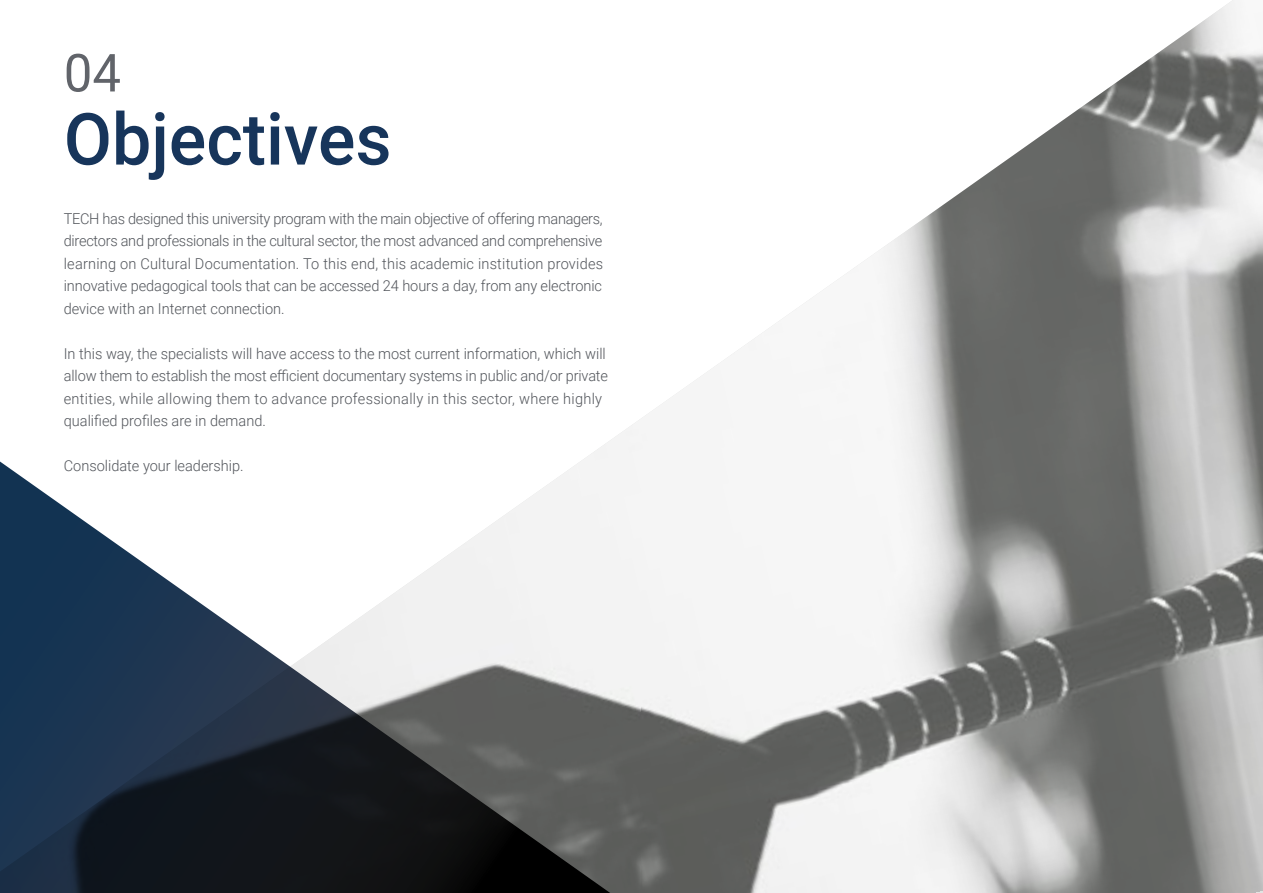
<style>
.page{position:relative;width:1263px;height:893px;background:#fff}
.page>*{position:absolute;margin:0;border:0;box-sizing:border-box;transform-origin:0 0}
.t1{font:500 72px "Roboto";color:#17355b}
.t2{font:52.5px "Roboto";color:#61646a}
.t3{font:300 15px/22.5px "Roboto";color:#52555b;text-align:justify}
</style>
<div class="page">
<img style="left:603px;top:0;width:660px;height:893px">
<svg style="left:0;top:446px;width:640px;height:447px"></svg>
<h2 class="t2" style="left:64px;top:36px;width:59px">04</h2>
<h1 class="t1" style="left:64px;top:89px;width:329px">Objectives</h1>
<p class="t3" style="left:64px;top:207px;width:541px">TECH has designed this university program with the main objective of offering managers, directors and professionals in the cultural sector, the most advanced and comprehensive learning on Cultural Documentation. To this end, this academic institution provides innovative pedagogical tools that can be accessed 24 hours a day, from any electronic device with an Internet connection.</p>
<p class="t3" style="left:64px;top:342px;width:546px;text-align:left">In this way, the specialists will have access to the most current information, which will allow them to establish the most efficient documentary systems in public and/or private entities, while allowing them to advance professionally in this sector, where highly qualified profiles are in demand.</p>
<p class="t3" style="left:64px;top:454px;width:181px">Consolidate your leadership.</p>
</div>
